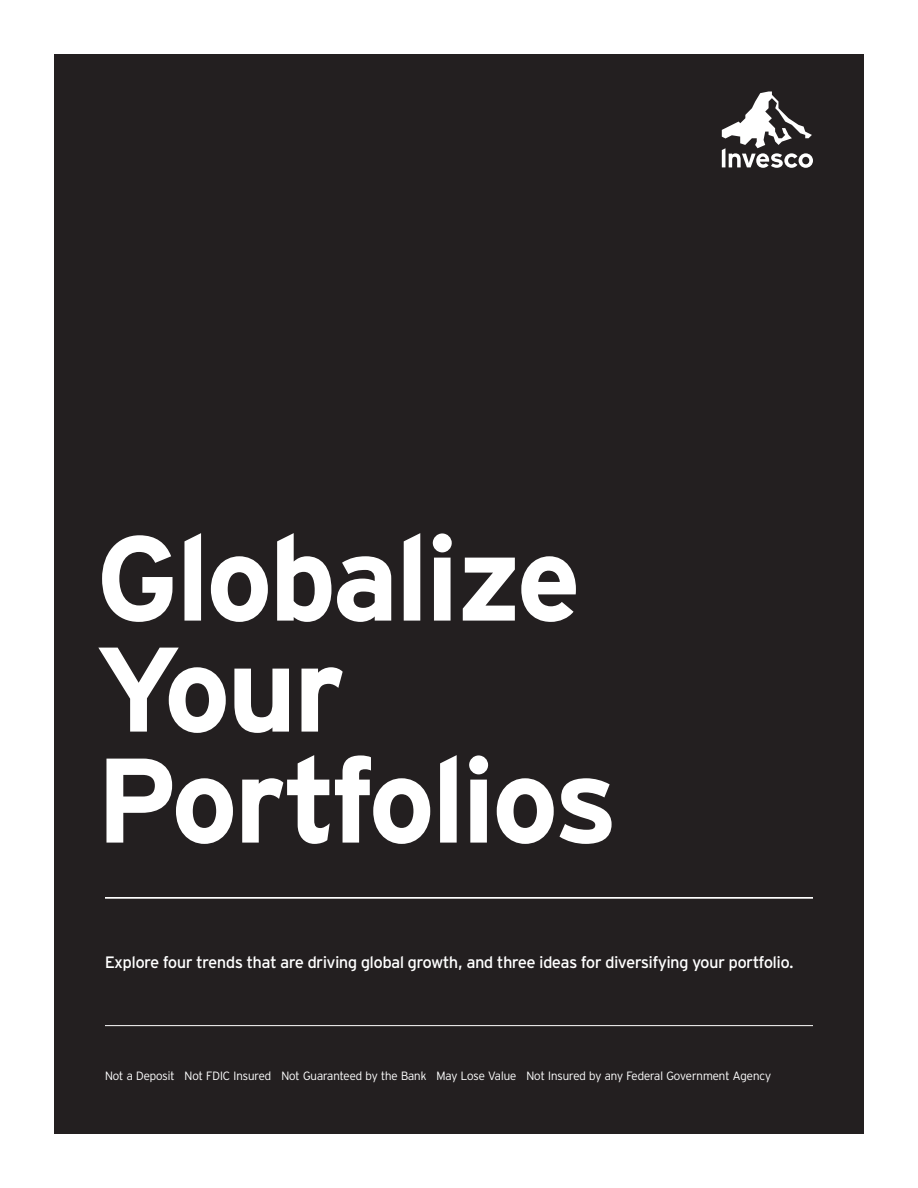
<style>
.page{position:relative;width:918px;height:1188px;background:#fff}
.page>*{position:absolute;margin:0;border:0;box-sizing:border-box;transform-origin:0 0}
.t1{font:700 120px/111px "Invesco Interstate";color:#fff}
.t2{font:16.5px "Invesco Interstate";color:#fff}
.t3{font:300 12px "Invesco Interstate";color:#fff}
</style>
<div class="page">
<div style="left:54px;top:54px;width:810px;height:1080px;background:#231f20"></div>
<svg style="left:722px;top:91px;width:91px;height:77px"></svg>
<hr style="left:105px;top:897px;width:708px;height:2px;background:#fff">
<hr style="left:105px;top:1025px;width:708px;height:1px;background:#fff">
<h1 class="t1" style="left:98px;top:522px;width:520px">Globalize<br>Your<br>Portfolios</h1>
<h2 class="t2" style="left:105px;top:951px;width:690px">Explore four trends that are driving global growth, and three ideas for diversifying your portfolio.</h2>
<p class="t3" style="left:105px;top:1068px;width:668px">Not a Deposit Not FDIC Insured Not Guaranteed by the Bank May Lose Value Not Insured by any Federal Government Agency</p>
</div>
